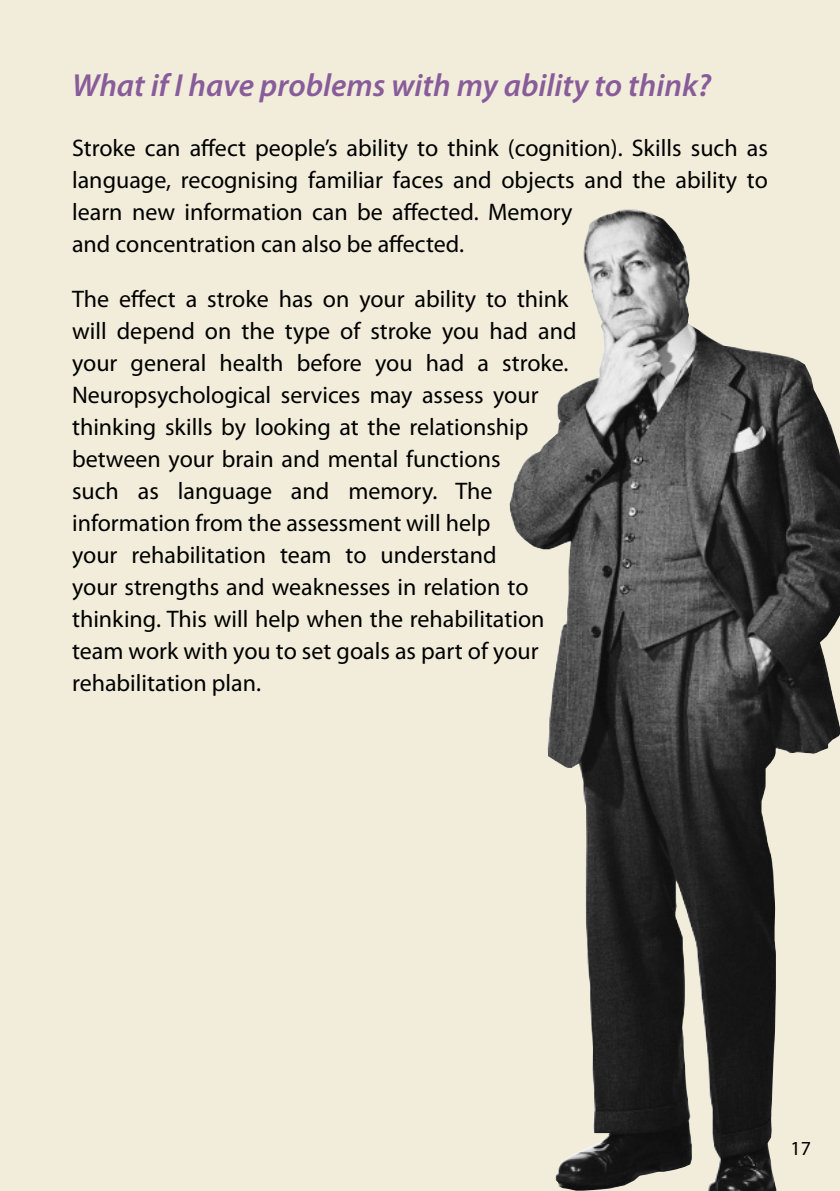
<style>
.page{position:relative;width:840px;height:1191px;background:#fff}
.page>*{position:absolute;margin:0;border:0;box-sizing:border-box;transform-origin:0 0}
.t1{font:italic 600 32px "Myriad Pro";color:#885c9a}
.t2{font:24px/32px "Myriad Pro";color:#000}
.t3{font:20px "Myriad Pro";color:#000}
</style>
<div class="page">
<div style="left:0;top:0;width:839px;height:1191px;background:#f2edda"></div>
<img style="left:509px;top:209px;width:330px;height:982px">
<h1 class="t1" style="left:72px;top:65px;width:640px">What if I have problems with my ability to think?</h1>
<p class="t2" style="left:72px;top:132px;width:697px">Stroke can affect people’s ability to think (cognition). Skills such as language, recognising familiar faces and objects and the ability to learn new information can be affected. Memory<br>and concentration can also be affected.</p>
<p class="t2" style="left:72px;top:283px;width:505px">The effect a stroke has on your ability to think will depend on the type of stroke you had and your general health before you had a stroke.<br>Neuropsychological services may assess your thinking skills by looking at the relationship between your brain and mental functions<br>such as language and memory. The information from the assessment will help<br>your rehabilitation team to understand<br>your strengths and weaknesses in relation to thinking. This will help when the rehabilitation team work with you to set goals as part of your rehabilitation plan.</p>
<p class="t3" style="left:790px;top:1136px;width:22px">17</p>
</div>
